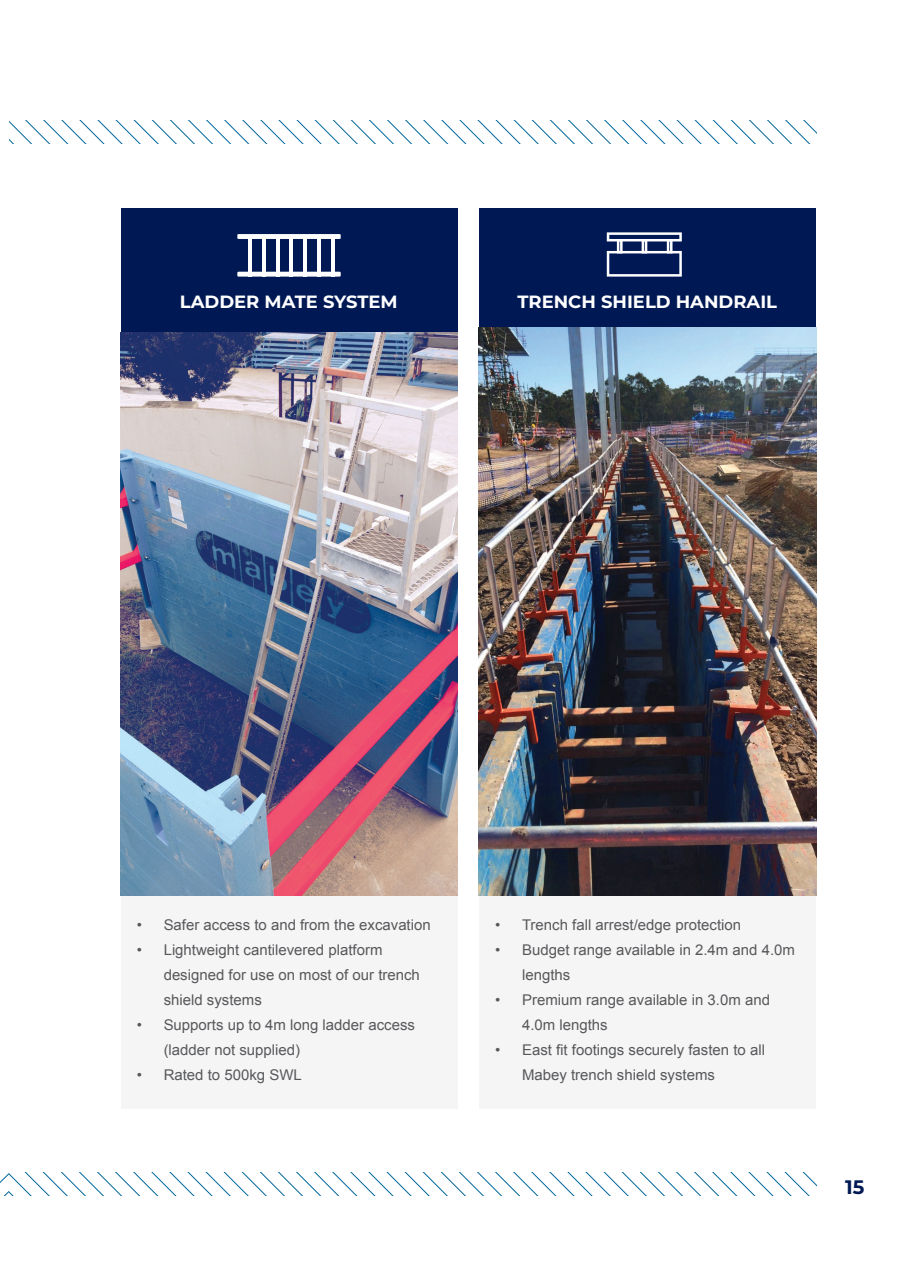
<style>
.page{position:relative;width:910px;height:1280px;background:#fff}
.page>*{position:absolute;margin:0;border:0;box-sizing:border-box;transform-origin:0 0}
.t1{font:700 19.5px "Montserrat";color:#001954}
.t2{font:700 17.7px "Montserrat";color:#fff}
.t3{font:14.85px/25px "Arial";color:#57585a}
</style>
<div class="page">
<svg style="left:9px;top:120px;width:807px;height:23px"></svg>
<div style="left:121px;top:208px;width:336px;height:125px;background:#001954"></div>
<div style="left:479px;top:208px;width:337px;height:125px;background:#001954"></div>
<div style="left:121px;top:895px;width:336px;height:214px;background:#f5f5f6"></div>
<div style="left:479px;top:895px;width:337px;height:214px;background:#f5f5f6"></div>
<hr style="left:331px;top:236px;width:3px;height:41px;background:#fff">
<hr style="left:317px;top:236px;width:4px;height:41px;background:#fff">
<hr style="left:303px;top:236px;width:4px;height:41px;background:#fff">
<hr style="left:290px;top:236px;width:3px;height:41px;background:#fff">
<hr style="left:276px;top:236px;width:3px;height:41px;background:#fff">
<hr style="left:262px;top:236px;width:4px;height:41px;background:#fff">
<hr style="left:248px;top:236px;width:4px;height:41px;background:#fff">
<div style="left:237px;top:234px;width:104px;height:5px;background:#fff"></div>
<div style="left:237px;top:272px;width:104px;height:5px;background:#fff"></div>
<img style="left:479px;top:328px;width:338px;height:567px">
<img style="left:121px;top:333px;width:336px;height:562px">
<svg style="left:0;top:1172px;width:816px;height:24px"></svg>
<svg style="left:607px;top:232px;width:75px;height:45px"></svg>
<p class="t2" style="left:180px;top:289px;width:219px">LADDER MATE SYSTEM</p>
<p class="t2" style="left:517px;top:289px;width:261px">TRENCH SHIELD HANDRAIL</p>
<p class="t3" style="left:137px;top:912px;width:296px">• Safer access to and from the excavation</p>
<p class="t3" style="left:164px;top:937px;width:258px;text-indent:-27px">• Lightweight cantilevered platform designed for use on most of our trench shield systems</p>
<p class="t3" style="left:164px;top:1012px;width:253px;text-indent:-27px">• Supports up to 4m long ladder access (ladder not supplied)</p>
<p class="t3" style="left:137px;top:1063px;width:167px">• Rated to 500kg SWL</p>
<p class="t3" style="left:495px;top:912px;width:248px">• Trench fall arrest/edge protection</p>
<p class="t3" style="left:522px;top:937px;width:274px;text-indent:-27px">• Budget range available in 2.4m and 4.0m lengths</p>
<p class="t3" style="left:522px;top:987px;width:249px;text-indent:-27px">• Premium range available in 3.0m and<br>4.0m lengths</p>
<p class="t3" style="left:522px;top:1038px;width:244px;text-indent:-27px">• East fit footings securely fasten to all<br>Mabey trench shield systems</p>
<p class="t1" style="left:845px;top:1173px;width:21px">15</p>
</div>
